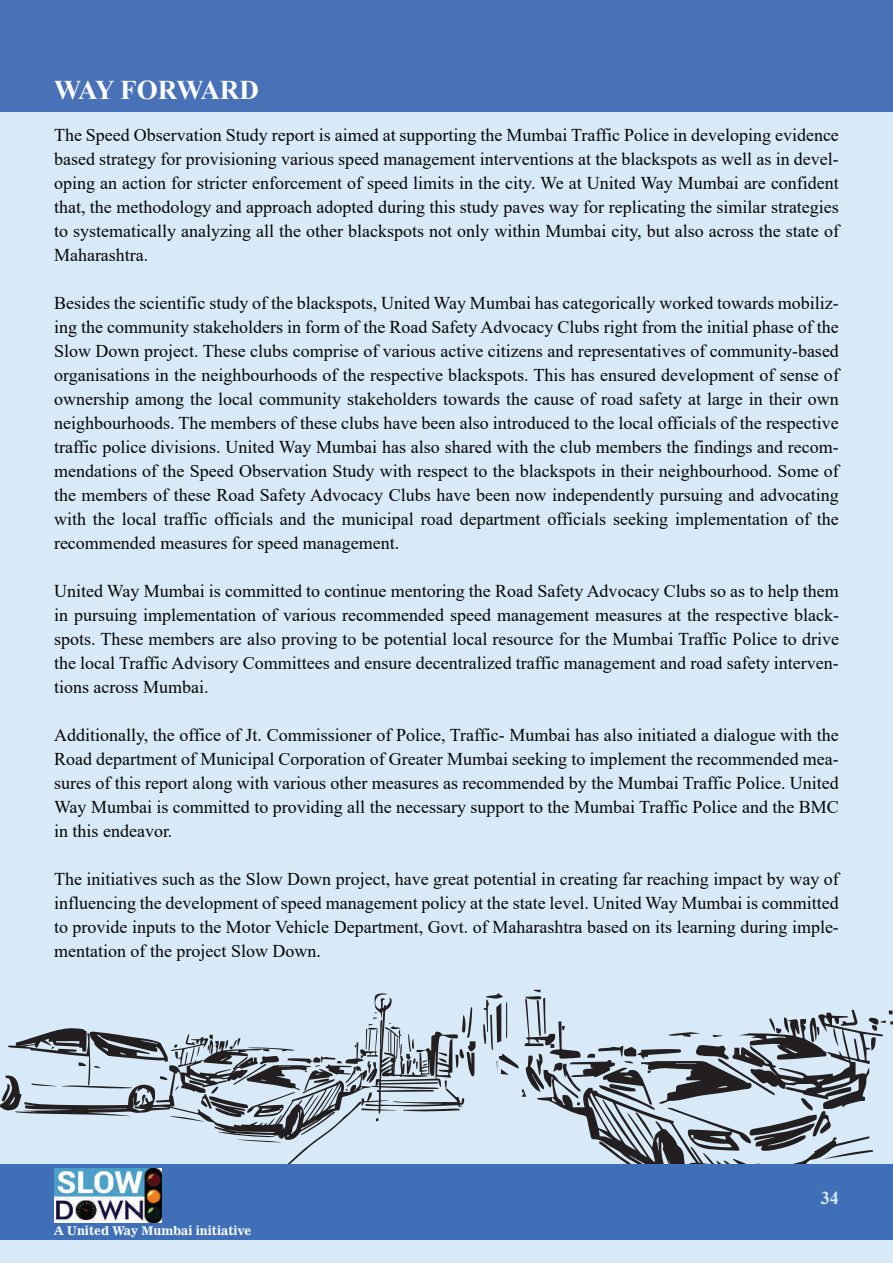
<style>
.page{position:relative;width:893px;height:1263px;background:#d8eaf7}
.page>*{position:absolute;margin:0;border:0;box-sizing:border-box;transform-origin:0 0}
.t1{font:700 27px "Times New Roman";letter-spacing:-.02em;color:#fff}
.t2{font:18px/24px "Times New Roman";color:#050504;text-align:justify}
.t3{font:700 18px "Times New Roman";color:#d8eaf7}
.t4{font:12px "News 701 BT Bold A";color:#fff}
</style>
<div class="page">
<div style="left:0;top:0;width:893px;height:111px;background:#4871b7"></div>
<svg style="left:0;top:993px;width:476px;height:171px"></svg>
<svg style="left:483px;top:990px;width:410px;height:174px"></svg>
<div style="left:0;top:1164px;width:893px;height:76px;background:#3f70b7"></div>
<img style="left:54px;top:1168px;width:107px;height:54px">
<hr style="left:477px;top:241px;width:2px;height:1022px;background:#3f70b7">
<h1 class="t1" style="left:54px;top:70px;width:206px">WAY FORWARD</h1>
<p class="t2" style="left:54px;top:122px;width:786px">The Speed Observation Study report is aimed at supporting the Mumbai Traffic Police in developing evidence based strategy for provisioning various speed management interventions at the blackspots as well as in devel&shy;oping an action for stricter enforcement of speed limits in the city. We at United Way Mumbai are confident that, the methodology and approach adopted during this study paves way for replicating the similar strategies to systematically analyzing all the other blackspots not only within Mumbai city, but also across the state of Maharashtra.</p>
<p class="t2" style="left:54px;top:290px;width:786px">Besides the scientific study of the blackspots, United Way Mumbai has categorically worked towards mobiliz&shy;ing the community stakeholders in form of the Road Safety Advocacy Clubs right from the initial phase of the Slow Down project. These clubs comprise of various active citizens and representatives of community-based organisations in the neighbourhoods of the respective blackspots. This has ensured development of sense of ownership among the local community stakeholders towards the cause of road safety at large in their own neighbourhoods. The members of these clubs have been also introduced to the local officials of the respective traffic police divisions. United Way Mumbai has also shared with the club members the findings and recom&shy;mendations of the Speed Observation Study with respect to the blackspots in their neighbourhood. Some of the members of these Road Safety Advocacy Clubs have been now independently pursuing and advocating with the local traffic officials and the municipal road department officials seeking implementation of the recommended measures for speed management.</p>
<p class="t2" style="left:54px;top:578px;width:786px">United Way Mumbai is committed to continue mentoring the Road Safety Advocacy Clubs so as to help them in pursuing implementation of various recommended speed management measures at the respective black&shy;spots. These members are also proving to be potential local resource for the Mumbai Traffic Police to drive the local Traffic Advisory Committees and ensure decentralized traffic management and road safety interven&shy;tions across Mumbai.</p>
<p class="t2" style="left:54px;top:722px;width:786px">Additionally, the office of Jt. Commissioner of Police, Traffic- Mumbai has also initiated a dialogue with the Road department of Municipal Corporation of Greater Mumbai seeking to implement the recommended mea&shy;sures of this report along with various other measures as recommended by the Mumbai Traffic Police. United Way Mumbai is committed to providing all the necessary support to the Mumbai Traffic Police and the BMC in this endeavor.</p>
<p class="t2" style="left:54px;top:866px;width:786px">The initiatives such as the Slow Down project, have great potential in creating far reaching impact by way of influencing the development of speed management policy at the state level. United Way Mumbai is committed to provide inputs to the Motor Vehicle Department, Govt. of Maharashtra based on its learning during imple&shy;mentation of the project Slow Down.</p>
<p class="t4" style="left:54px;top:1223px;width:199px">A United Way Mumbai initiative</p>
<p class="t3" style="left:821px;top:1185px;width:19px">34</p>
</div>
